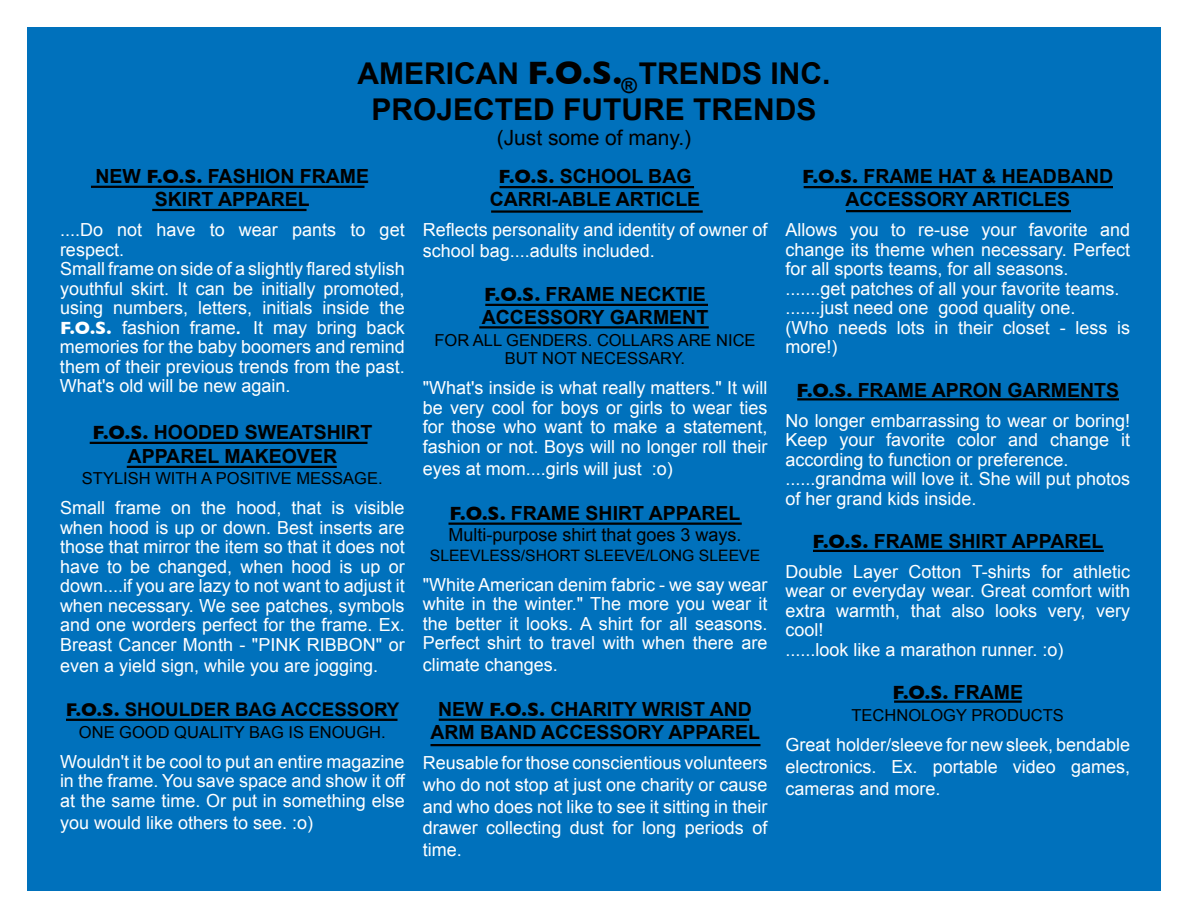
<style>
.page{position:relative;width:1188px;height:918px;background:#fff}
.page>*{position:absolute;margin:0;border:0;box-sizing:border-box;transform-origin:0 0}
.t1{font:700 30px/36px "Arial";color:#000;text-align:center}
.t2{font:21px "Arial";color:#000}
.t3{font:700 21px "Arial";color:#000}
.t4{font:700 19.5px/23.4px "Arial";color:#000;text-align:center}
.t5{font:700 19.5px "Gill Sans";color:#000}
.t6{font:700 18.75px "Arial";color:#000}
.t7{font:18px/19.5px "Arial";color:#fff;text-align:justify}
.t8{font:18px "Arial";color:#000}
.t9{font:16.5px/18px "Arial";color:#000;text-align:center}
.t10{font:15.75px "Arial";color:#000}
.s1{font-family:"Gill Sans";font-size:33px}
.s2{font-family:"Gill Sans"}
.s3{font-family:"Gill Sans";font-weight:700}
.s4{font-weight:700}
.s5{font-family:"Arial"}
</style>
<div class="page">
<div style="left:27px;top:27px;width:1134px;height:864px;background:#0071bc"></div>
<hr style="left:91px;top:186px;width:273px;height:2px;background:#000">
<hr style="left:152px;top:209px;width:155px;height:2px;background:#000">
<hr style="left:90px;top:442px;width:277px;height:2px;background:#000">
<hr style="left:127px;top:466px;width:210px;height:2px;background:#000">
<hr style="left:66px;top:719px;width:332px;height:2px;background:#000">
<hr style="left:439px;top:719px;width:310px;height:2px;background:#000">
<hr style="left:846px;top:210px;width:225px;height:2px;background:#000">
<hr style="left:804px;top:186px;width:309px;height:2px;background:#000">
<hr style="left:485px;top:304px;width:223px;height:2px;background:#000">
<hr style="left:479px;top:326px;width:230px;height:2px;background:#000">
<hr style="left:797px;top:398px;width:322px;height:2px;background:#000">
<hr style="left:500px;top:186px;width:194px;height:2px;background:#000">
<hr style="left:491px;top:210px;width:212px;height:3px;background:#000">
<hr style="left:448px;top:523px;width:294px;height:2px;background:#000">
<hr style="left:430px;top:744px;width:330px;height:2px;background:#000">
<hr style="left:813px;top:550px;width:291px;height:2px;background:#000">
<hr style="left:894px;top:700px;width:128px;height:3px;background:#000">
<h1 class="t1" style="left:357px;top:56px;width:475px">AMERICAN <span class="s1">F.O.S.</span> TRENDS INC.<br>PROJECTED FUTURE TRENDS</h1>
<p class="t2" style="left:497px;top:124px;width:196px">(Just some of many.)</p>
<p class="t3" style="left:622px;top:72px;width:17px">®</p>
<p class="t4" style="left:95px;top:165px;width:275px">NEW <span class="s2">F.O.S.</span> FASHION FRAME<br>SKIRT APPAREL</p>
<p class="t7" style="left:60px;top:220px;width:346px;text-align:left">....Do not have to wear pants to get respect.<br>Small frame on side of a slightly flared stylish youthful skirt. It can be initially promoted, using numbers, letters, initials inside the <span class="s3">F.O.S.</span> fashion frame<span class="s4">.</span> It may bring back memories for the baby boomers and remind them of their previous trends from the past.<br>What's old will be new again.</p>
<p class="t4" style="left:92px;top:421px;width:281px"><span class="s2">F.O.S.</span> HOODED SWEATSHIRT<br>APPAREL MAKEOVER</p>
<p class="t9" style="left:82px;top:470px;width:302px">STYLISH WITH A POSITIVE MESSAGE.</p>
<p class="t7" style="left:60px;top:498px;width:346px">Small frame on the hood, that is visible when hood is up or down. Best inserts are those that mirror the item so that it does not have to be changed, when hood is up or down....if you are lazy to not want to adjust it when necessary. We see patches, symbols and one worders perfect for the frame. Ex.<br>Breast Cancer Month - "PINK RIBBON" or</p>
<p class="t7" style="left:60px;top:656px;width:320px">even a yield sign, while you are jogging.</p>
<p class="t6" style="left:66px;top:697px;width:335px"><span class="s2">F.O.S.</span> SHOULDER BAG ACCESSORY</p>
<p class="t9" style="left:79px;top:723px;width:308px">ONE GOOD QUALITY BAG IS ENOUGH.</p>
<p class="t7" style="left:60px;top:752px;width:346px">Wouldn't it be cool to put an entire magazine in the frame. You save space and show it off at the same time. Or put in something else</p>
<p class="t7" style="left:60px;top:813px;width:255px">you would like others to see. :o)</p>
<p class="t4" style="left:490px;top:165px;width:212px"><span class="s2">F.O.S.</span> SCHOOL BAG<br>CARRI-ABLE ARTICLE</p>
<p class="t7" style="left:423px;top:220px;width:346px;line-height:21px">Reflects personality and identity of owner of school bag....adults included.</p>
<p class="t4" style="left:482px;top:283px;width:228px;text-align:left"><span class="s2">F.O.S.</span> FRAME NECKTIE<br>ACCESSORY GARMENT</p>
<p class="t9" style="left:434px;top:332px;width:323px">FOR ALL GENDERS. COLLARS ARE NICE<br>BUT NOT NECESSARY.</p>
<p class="t7" style="left:423px;top:379px;width:346px">"What's inside is what really matters." It will be very cool for boys or girls to wear ties for those who want to make a statement, fashion or not. Boys will no longer roll their</p>
<p class="t7" style="left:423px;top:459px;width:252px">eyes at mom....girls will just :o)</p>
<p class="t4" style="left:450px;top:502px;width:293px"><span class="s2">F.O.S.</span> FRAME SHIRT APPAREL</p>
<p class="t8" style="left:448px;top:523px;width:295px">Multi-purpose shirt that goes 3 ways.</p>
<p class="t10" style="left:430px;top:545px;width:332px">SLEEVLESS/SHORT SLEEVE/LONG SLEEVE</p>
<p class="t7" style="left:423px;top:575px;width:346px">"White American denim fabric - we say wear white in the winter." The more you wear it the better it looks. A shirt for all seasons.<br>Perfect shirt to travel with when there are</p>
<p class="t7" style="left:423px;top:655px;width:137px">climate changes.</p>
<p class="t4" style="left:430px;top:698px;width:331px">NEW <span class="s2">F.O.S.</span> CHARITY WRIST AND<br>ARM BAND ACCESSORY APPAREL</p>
<p class="t7" style="left:423px;top:753px;width:346px;line-height:21.6px">Reusable for those conscientious volunteers who do not stop at just one charity or cause and who does not like to see it sitting in their drawer collecting dust for long periods of time.</p>
<p class="t4" style="left:802px;top:165px;width:313px"><span class="s2">F.O.S.</span> FRAME HAT &amp; HEADBAND<br>ACCESSORY ARTICLES</p>
<p class="t7" style="left:785px;top:220px;width:346px;text-align:left">Allows you to re-use your favorite and change its theme when necessary. Perfect for all sports teams, for all seasons. .......get patches of all your favorite teams. .......just need one good quality one.<br>(Who needs lots in their closet - less is more!)</p>
<p class="t4" style="left:796px;top:379px;width:324px"><span class="s2">F.O.S.</span> FRAME APRON GARMENTS</p>
<p class="t7" style="left:785px;top:411px;width:346px;text-align:left">No longer embarrassing to wear or boring!<br>Keep your favorite color and change it according to function or preference. ......grandma will love it. She will put photos of her grand kids inside.</p>
<p class="t4" style="left:812px;top:530px;width:293px"><span class="s2">F.O.S.</span> FRAME SHIRT APPAREL</p>
<p class="t7" style="left:785px;top:562px;width:346px;text-align:left">Double Layer Cotton T-shirts for athletic wear or everyday wear. Great comfort with extra warmth, that also looks very, very cool!<br>......look like a marathon runner. :o)</p>
<p class="t5" style="left:892px;top:677px;width:132px">F.O.S. <span class="s5">FRAME</span></p>
<p class="t9" style="left:852px;top:707px;width:214px">TECHNOLOGY PRODUCTS</p>
<p class="t7" style="left:785px;top:735px;width:346px;line-height:21.6px">Great holder/sleeve for new sleek, bendable electronics. Ex. portable video games, cameras and more.</p>
</div>
